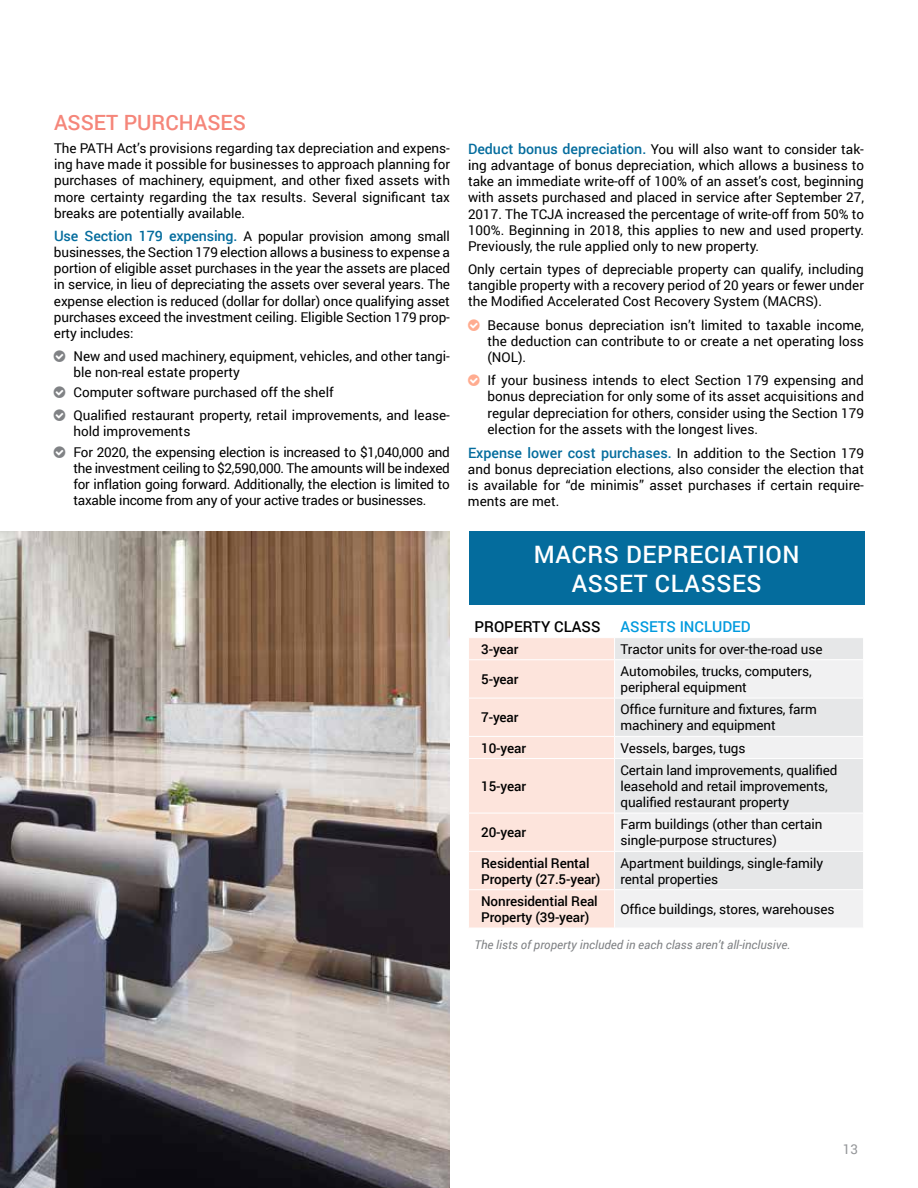
<style>
.page{position:relative;width:918px;height:1188px;background:#fff}
.page>*{position:absolute;margin:0;border:0;box-sizing:border-box;transform-origin:0 0}
.t1{font:500 24px/28.8px "Roboto";letter-spacing:.025em;color:#fff;text-align:center}
.t2{font:500 21px "Roboto";color:#f5867a}
.t3{font:500 15px "Roboto";color:#009ade}
.t4{font:500 15px "Roboto";color:#000}
.t5{font:500 14.25px "Roboto";color:#046c9d}
.t6{font:13.5px/16.2px "Roboto";letter-spacing:-.01em;color:#000;text-align:justify}
.t7{font:500 13.5px/16.2px "Roboto";letter-spacing:-.01em;color:#000}
.t8{font:13.5px "Roboto";color:#939598}
.t9{font:italic 12px "Roboto";color:#808285}
.s1{font-weight:500;font-size:14.25px;color:#046c9d}
.s2{font-weight:400;font-size:13.5px;color:#000}
</style>
<div class="page">
<div style="left:469px;top:531px;width:396px;height:74px;background:#046c9d"></div>
<div style="left:615px;top:638px;width:248px;height:98px;background:#e6e7e8"></div>
<div style="left:615px;top:660px;width:249px;height:38px;background:#f1f1f2"></div>
<svg style="left:615px;top:737px;width:248px;height:190px;fill:#f1f1f2"></svg>
<hr style="left:615px;top:659px;width:249px;height:1px;background:#fff">
<hr style="left:863px;top:660px;width:1px;height:38px;background:#fff">
<hr style="left:615px;top:698px;width:249px;height:1px;background:#fff">
<div style="left:469px;top:638px;width:145px;height:290px;background:#fde4dc"></div>
<hr style="left:468px;top:758px;width:147px;height:1px;background:#fff">
<hr style="left:615px;top:758px;width:249px;height:1px;background:#fff">
<hr style="left:468px;top:813px;width:147px;height:1px;background:#fff">
<hr style="left:615px;top:813px;width:249px;height:1px;background:#fff">
<hr style="left:468px;top:851px;width:147px;height:1px;background:#fff">
<hr style="left:615px;top:851px;width:249px;height:1px;background:#fff">
<hr style="left:468px;top:889px;width:147px;height:1px;background:#fff">
<hr style="left:615px;top:889px;width:249px;height:1px;background:#fff">
<img style="left:0;top:531px;width:450px;height:657px">
<h2 class="t2" style="left:54px;top:108px;width:193px">ASSET PURCHASES</h2>
<p class="t6" style="left:54px;top:140px;width:398px">The PATH Act’s provisions regarding tax depreciation and expens&shy;ing have made it possible for businesses to approach planning for purchases of machinery, equipment, and other fixed assets with more certainty regarding the tax results. Several significant tax breaks are potentially available.</p>
<p class="t6" style="left:54px;top:227px;width:398px"><span class="s1">Use Section 179 expensing.</span> A popular provision among small businesses, the Section 179 election allows a business to expense a portion of eligible asset purchases in the year the assets are placed in service, in lieu of depreciating the assets over several years. The expense election is reduced (dollar for dollar) once qualifying asset purchases exceed the investment ceiling. Eligible Section 179 prop&shy;erty includes:</p>
<p class="t6" style="left:73px;top:347px;width:378px">New and used machinery, equipment, vehicles, and other tangi&shy;ble non-real estate property</p>
<p class="t6" style="left:73px;top:381px;width:378px;line-height:23px">Computer software purchased off the shelf<br>Qualified restaurant property, retail improvements, and lease-</p>
<p class="t6" style="left:73px;top:421px;width:378px;line-height:20.2px">hold improvements<br>For 2020, the expensing election is increased to $1,040,000 and</p>
<p class="t6" style="left:73px;top:459px;width:378px">the investment ceiling to $2,590,000. The amounts will be indexed for inflation going forward. Additionally, the election is limited to taxable income from any of your active trades or businesses.</p>
<p class="t6" style="left:468px;top:140px;width:398px"><span class="s1">Deduct bonus depreciation.</span> You will also want to consider tak&shy;ing advantage of bonus depreciation, which allows a business to take an immediate write-off of 100% of an asset’s cost, beginning with assets purchased and placed in service after September 27, 2017. The TCJA increased the percentage of write-off from 50% to 100%. Beginning in 2018, this applies to new and used property.<br>Previously, the rule applied only to new property.</p>
<p class="t6" style="left:468px;top:261px;width:397px">Only certain types of depreciable property can qualify, including tangible property with a recovery period of 20 years or fewer under the Modified Accelerated Cost Recovery System (MACRS).</p>
<p class="t6" style="left:488px;top:316px;width:378px">Because bonus depreciation isn’t limited to taxable income, the deduction can contribute to or create a net operating loss (NOL).</p>
<p class="t6" style="left:488px;top:372px;width:378px">If your business intends to elect Section 179 expensing and bonus depreciation for only some of its asset acquisitions and regular depreciation for others, consider using the Section 179 election for the assets with the longest lives.</p>
<p class="t5" style="left:468px;top:443px;width:398px">Expense lower cost purchases. <span class="s2">In addition to the Section 179</span></p>
<p class="t6" style="left:468px;top:461px;width:398px">and bonus depreciation elections, also consider the election that is available for “de minimis” asset purchases if certain require&shy;ments are met.</p>
<h1 class="t1" style="left:534px;top:539px;width:267px">MACRS DEPRECIATION<br>ASSET CLASSES</h1>
<p class="t4" style="left:474px;top:616px;width:128px">PROPERTY CLASS</p>
<p class="t3" style="left:621px;top:616px;width:132px">ASSETS INCLUDED</p>
<p class="t7" style="left:481px;top:640px;width:39px">3-year</p>
<p class="t6" style="left:621px;top:640px;width:204px">Tractor units for over-the-road use</p>
<p class="t7" style="left:481px;top:671px;width:39px">5-year</p>
<p class="t6" style="left:621px;top:662px;width:193px">Automobiles, trucks, computers, peripheral equipment</p>
<p class="t7" style="left:481px;top:709px;width:39px">7-year</p>
<p class="t6" style="left:621px;top:701px;width:198px">Office furniture and fixtures, farm machinery and equipment</p>
<p class="t7" style="left:481px;top:739px;width:46px">10-year</p>
<p class="t6" style="left:621px;top:739px;width:126px">Vessels, barges, tugs</p>
<p class="t7" style="left:481px;top:777px;width:46px">15-year</p>
<p class="t6" style="left:621px;top:761px;width:218px;text-align:left">Certain land improvements, qualified leasehold and retail improvements, qualified restaurant property</p>
<p class="t7" style="left:481px;top:824px;width:46px">20-year</p>
<p class="t6" style="left:621px;top:816px;width:203px">Farm buildings (other than certain single-purpose structures)</p>
<p class="t7" style="left:481px;top:854px;width:121px">Residential Rental<br>Property (27.5-year)</p>
<p class="t6" style="left:621px;top:854px;width:204px">Apartment buildings, single-family rental properties</p>
<p class="t7" style="left:481px;top:892px;width:118px">Nonresidential Real<br>Property (39-year)</p>
<p class="t6" style="left:621px;top:901px;width:215px">Office buildings, stores, warehouses</p>
<p class="t9" style="left:474px;top:937px;width:318px">The lists of property included in each class aren’t all-inclusive.</p>
<p class="t8" style="left:843px;top:1140px;width:17px">13</p>
</div>
